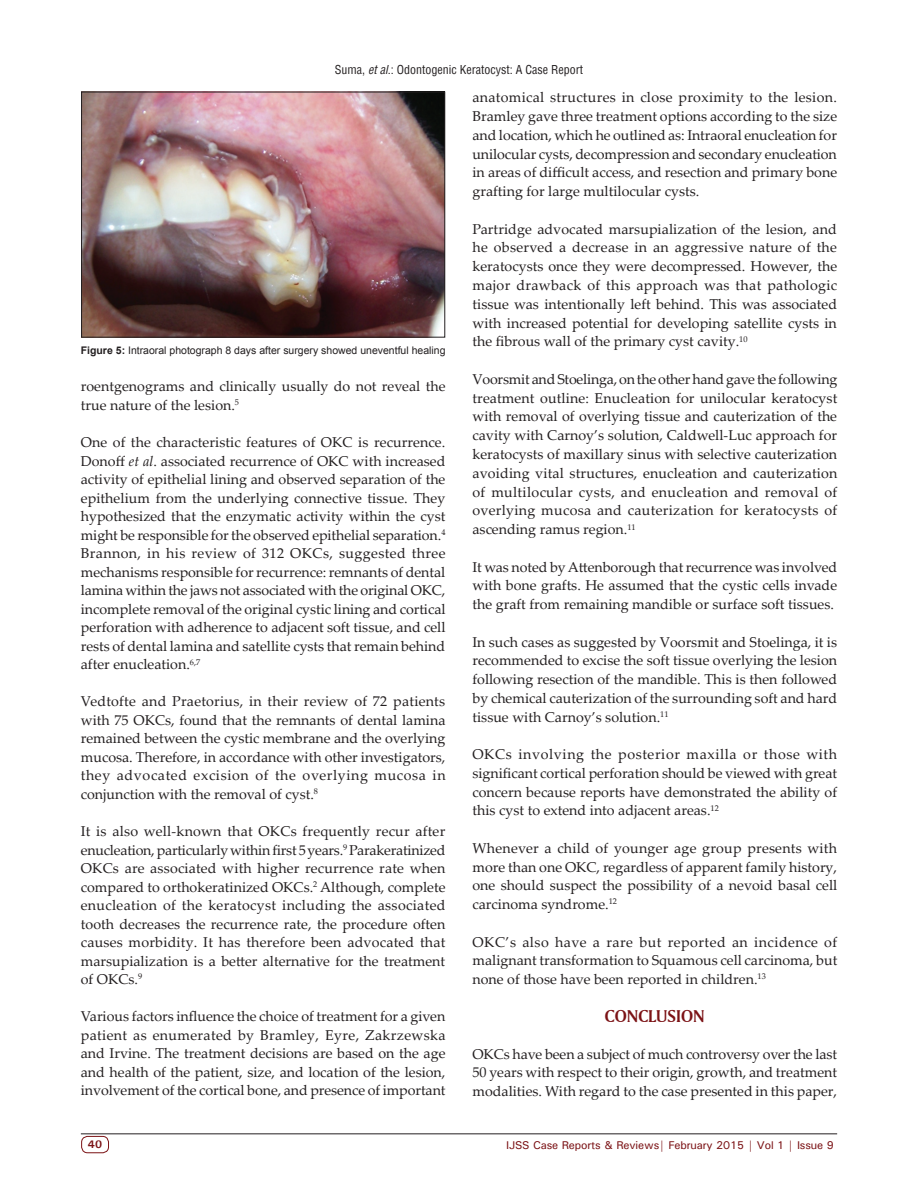
<style>
.page{position:relative;width:918px;height:1188px;background:#fff}
.page>*{position:absolute;margin:0;border:0;box-sizing:border-box;transform-origin:0 0}
.t1{font:18px "Amerigo BT Bold A";color:#7b1215}
.TX{font:14.25px/18.8px "Palatino Linotype";color:#231f20;text-align:justify}
.t2{font:condensed 12px "Helvetica";color:#231f20}
.t3{font:500 11.25px "Univers";letter-spacing:-.01em;color:#7b1215}
.t4{font:700 11.25px "Univers";color:#7b1215}
.FGC{font:10.5px "Arial";color:#231f20}
.s1{font-style:italic}
.s2{font-weight:700}
</style>
<div class="page">
<hr style="left:81px;top:1134px;width:756px;height:1px;background:#231f20">
<div style="left:81px;top:1136px;width:28px;height:17px;border:1px solid #7b1215;border-radius:6px"></div>
<img style="left:83px;top:94px;width:360px;height:241px">
<div style="left:81px;top:92px;width:364px;height:245px;border:1px solid #231f20"></div>
<p class="t2" style="left:335px;top:62px;width:250px">Suma, <span class="s1">et al</span>.: Odontogenic Keratocyst: A Case Report</p>
<p class="FGC" style="left:81px;top:343px;width:366px"><span class="s2">Figure 5:</span> Intraoral photograph 8 days after surgery showed uneventful healing</p>
<p class="TX" style="left:81px;top:377px;width:366px">roentgenograms and clinically usually do not reveal the true nature of the lesion.<sup>5</sup></p>
<p class="TX" style="left:81px;top:432px;width:366px">One of the characteristic features of OKC is recurrence.<br>Donoff <span class="s1">et al</span>. associated recurrence of OKC with increased activity of epithelial lining and observed separation of the epithelium from the underlying connective tissue. They hypothesized that the enzymatic activity within the cyst might be responsible for the observed epithelial separation.<sup>4<br></sup>Brannon, in his review of 312 OKCs, suggested three mechanisms responsible for recurrence: remnants of dental lamina within the jaws not associated with the original OKC, incomplete removal of the original cystic lining and cortical perforation with adherence to adjacent soft tissue, and cell rests of dental lamina and satellite cysts that remain behind after enucleation.<sup>6,7</sup></p>
<p class="TX" style="left:81px;top:692px;width:366px">Vedtofte and Praetorius, in their review of 72 patients with 75 OKCs, found that the remnants of dental lamina remained between the cystic membrane and the overlying mucosa. Therefore, in accordance with other investigators, they advocated excision of the overlying mucosa in conjunction with the removal of cyst.<sup>8</sup></p>
<p class="TX" style="left:81px;top:821px;width:366px">It is also well-known that OKCs frequently recur after enucleation, particularly within first 5years.<sup>9</sup> Parakeratinized OKCs are associated with higher recurrence rate when compared to orthokeratinized OKCs.<sup>2</sup> Although, complete enucleation of the keratocyst including the associated tooth decreases the recurrence rate, the procedure often causes morbidity. It has therefore been advocated that marsupialization is a better alternative for the treatment of OKCs.<sup>9</sup></p>
<p class="TX" style="left:81px;top:1007px;width:366px">Various factors influence the choice of treatment for a given patient as enumerated by Bramley, Eyre, Zakrzewska and Irvine. The treatment decisions are based on the age and health of the patient, size, and location of the lesion, involvement of the cortical bone, and presence of important</p>
<p class="TX" style="left:472px;top:87px;width:366px">anatomical structures in close proximity to the lesion.<br>Bramley gave three treatment options according to the size and location, which he outlined as: Intraoral enucleation for unilocular cysts, decompression and secondary enucleation in areas of difficult access, and resection and primary bone grafting for large multilocular cysts.</p>
<p class="TX" style="left:472px;top:219px;width:366px">Partridge advocated marsupialization of the lesion, and he observed a decrease in an aggressive nature of the keratocysts once they were decompressed. However, the major drawback of this approach was that pathologic tissue was intentionally left behind. This was associated with increased potential for developing satellite cysts in the fibrous wall of the primary cyst cavity.<sup>10</sup></p>
<p class="TX" style="left:472px;top:369px;width:366px">Voorsmit and Stoelinga, on the other hand gave the following treatment outline: Enucleation for unilocular keratocyst with removal of overlying tissue and cauterization of the cavity with Carnoy’s solution, Caldwell-Luc approach for keratocysts of maxillary sinus with selective cauterization avoiding vital structures, enucleation and cauterization of multilocular cysts, and enucleation and removal of overlying mucosa and cauterization for keratocysts of ascending ramus region.<sup>11</sup></p>
<p class="TX" style="left:472px;top:557px;width:366px">It was noted by Attenborough that recurrence was involved with bone grafts. He assumed that the cystic cells invade the graft from remaining mandible or surface soft tissues.</p>
<p class="TX" style="left:472px;top:632px;width:366px">In such cases as suggested by Voorsmit and Stoelinga, it is recommended to excise the soft tissue overlying the lesion following resection of the mandible. This is then followed by chemical cauterization of the surrounding soft and hard tissue with Carnoy’s solution.<sup>11</sup></p>
<p class="TX" style="left:472px;top:744px;width:366px">OKCs involving the posterior maxilla or those with significant cortical perforation should be viewed with great concern because reports have demonstrated the ability of this cyst to extend into adjacent areas.<sup>12</sup></p>
<p class="TX" style="left:472px;top:838px;width:366px">Whenever a child of younger age group presents with more than one OKC, regardless of apparent family history, one should suspect the possibility of a nevoid basal cell carcinoma syndrome.<sup>12</sup></p>
<p class="TX" style="left:472px;top:932px;width:366px">OKC’s also have a rare but reported an incidence of malignant transformation to Squamous cell carcinoma, but none of those have been reported in children.<sup>13</sup></p>
<h1 class="t1" style="left:605px;top:1005px;width:101px">CONCLUSION</h1>
<p class="TX" style="left:472px;top:1044px;width:366px">OKCs have been a subject of much controversy over the last 50 years with respect to their origin, growth, and treatment modalities. With regard to the case presented in this paper,</p>
<p class="t4" style="left:88px;top:1137px;width:16px">40</p>
<p class="t3" style="left:506px;top:1138px;width:329px">IJSS Case Reports &amp; Reviews| February 2015 | Vol 1 | Issue 9</p>
</div>
